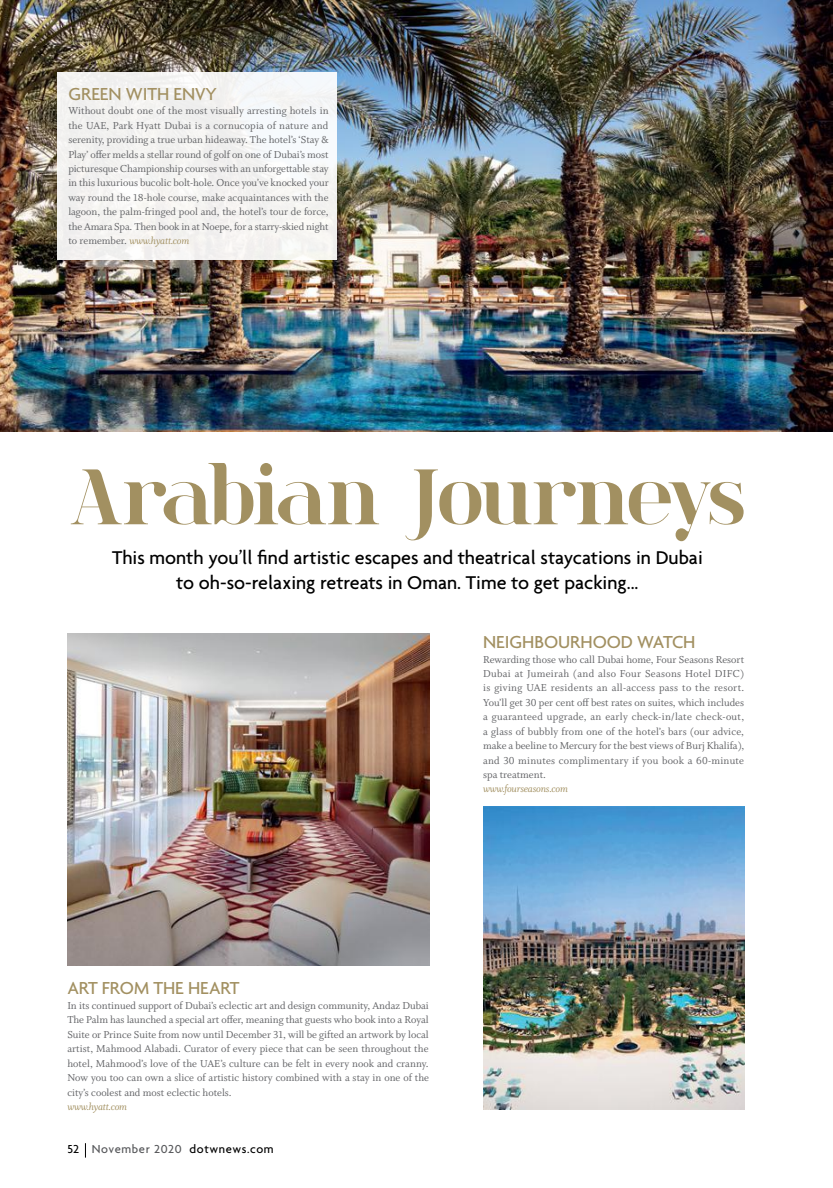
<style>
.page{position:relative;width:833px;height:1188px;background:#fff}
.page>*{position:absolute;margin:0;border:0;box-sizing:border-box;transform-origin:0 0}
.t1{font:700 82.5px "spinwerad";letter-spacing:-.03em;color:#a29061;scale:.93 1}
.t2{font:500 20px/25px "Agenda";color:#000;text-align:center}
.t3{font:500 18.75px "Agenda";letter-spacing:-.005em;color:#a29061}
.t4{font:500 12.5px "Agenda";letter-spacing:.05em;color:#000}
.t5{font:11.25px/14.4px "Whitman Roman LF";color:#626366;text-align:justify}
.t6{font:11.25px "Whitman Italic Os F";letter-spacing:-.02em;color:#a29061}
.s1{font-family:"Whitman Roman LF";color:#626366}
.s2{color:#57585b}
</style>
<div class="page">
<svg style="left:85px;top:1143px;width:1px;height:14px"></svg>
<img style="left:67px;top:633px;width:362px;height:332px">
<img style="left:0;top:0;width:833px;height:431px">
<div style="left:57px;top:72px;width:279px;height:187px;background:#f4f3f1"></div>
<img style="left:483px;top:806px;width:261px;height:303px">
<h3 class="t3" style="left:68px;top:82px;width:150px">Green with envy</h3>
<p class="t5" style="left:68px;top:104px;width:262px">Without doubt one of the most visually arresting hotels in the UAE , Park Hyatt Dubai is a cornucopia of nature and serenity, providing a true urban hideaway. The hotel’s ‘Stay &amp; Play’ offer melds a stellar round of golf on one of Dubai’s most picturesque Championship courses with an unforgettable stay in this luxurious bucolic bolt-hole. Once you’ve knocked your way round the 18-hole course, make acquaintances with the lagoon, the palm-fringed pool and, the hotel’s tour de force, the Amara Spa. Then book in at Noepe, for a starry-skied night</p>
<p class="t6" style="left:68px;top:234px;width:122px"><span class="s1">to remember.</span> www.hyatt.com</p>
<h1 class="t1" style="left:71px;top:438px;width:726px">arabian Journeys</h1>
<h2 class="t2" style="left:112px;top:544px;width:592px">This month you’ll find artistic escapes and theatrical staycations in Dubai to oh-so-relaxing retreats in Oman. Time to get packing...</h2>
<h3 class="t3" style="left:483px;top:630px;width:214px">neighbourhood watch</h3>
<p class="t5" style="left:483px;top:652px;width:263px">Rewarding those who call Dubai home, Four Seasons Resort Dubai at Jumeirah (and also Four Seasons Hotel DI FC) is giving UAE residents an all-access pass to the resort.<br>You’ll get 30 per cent off best rates on suites, which includes a guaranteed upgrade, an early check-in/late check-out, a glass of bubbly from one of the hotel’s bars (our advice, make a beeline to Mercury for the best views of Burj Khalifa), and 30 minutes complimentary if you book a 60-minute spa treatment.</p>
<p class="t6" style="left:483px;top:782px;width:86px">www.fourseasons.com</p>
<h3 class="t3" style="left:67px;top:976px;width:174px">art from the heart</h3>
<p class="t5" style="left:67px;top:998px;width:363px">In its continued support of Dubai’s eclectic art and design community, Andaz Dubai The Palm has launched a special art offer, meaning that guests who book into a Royal Suite or Prince Suite from now until December 31, will be gifted an artwork by local artist, Mahmood Alabadi. Curator of every piece that can be seen throughout the hotel, Mahmood’s love of the UAE ’s culture can be felt in every nook and cranny.<br>Now you too can own a slice of artistic history combined with a stay in one of the city’s coolest and most eclectic hotels.</p>
<p class="t6" style="left:67px;top:1099px;width:61px">www.hyatt.com</p>
<p class="t4" style="left:67px;top:1141px;width:208px">52 <span class="s2">November 2020</span> dotwnews.com</p>
</div>
